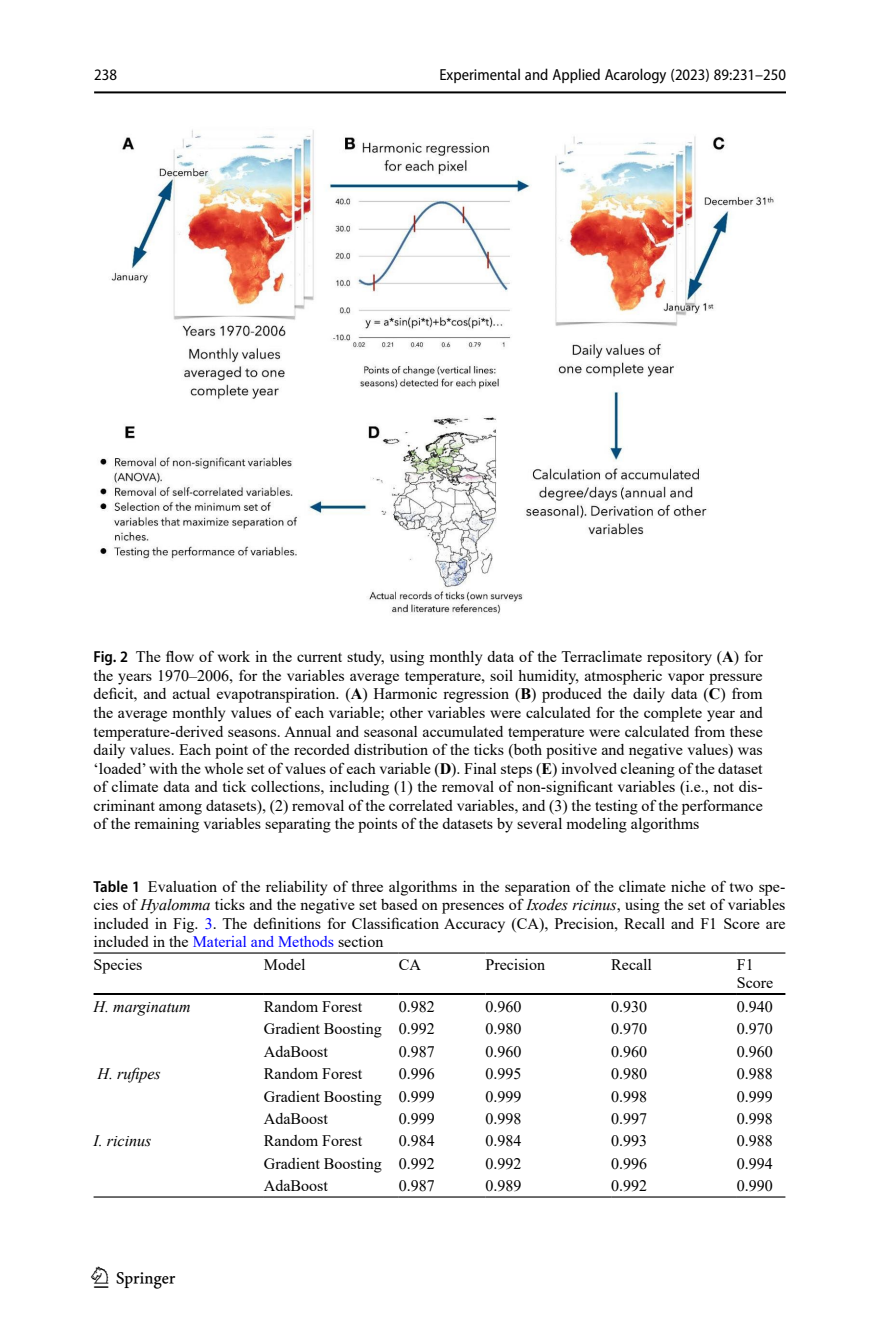
<style>
.page{position:relative;width:879px;height:1333px;background:#fff}
.page>*{position:absolute;margin:0;border:0;box-sizing:border-box;transform-origin:0 0}
.t1{font:30px "Springnew";color:#000}
.Figure_Caption{font:16px/18.4px "Times New Roman";color:#000;text-align:justify}
.Table_Caption{font:16px/18.4px "Times New Roman";color:#000;text-align:justify}
.Table_Body_Tab1_Deci{font:16px "Times New Roman";color:#000}
.Table_Body{font:16px "Times New Roman";color:#000}
.t2{font:semi-condensed 16px "Myriad Pro";color:#000}
.Table_Head{font:16px/18.4px "Times New Roman";color:#000}
.Table_Body-2{font:italic 16px "Times New Roman";color:#000}
.s1{font-family:"Myriad Pro";font-weight:600;font-stretch:semi-condensed}
.s2{font-weight:700}
.s3{font-style:italic}
.s4{color:#00f}
</style>
<div class="page">
<hr style="left:94px;top:91px;width:692px;height:2px;background:#000">
<hr style="left:94px;top:992px;width:170px;height:2px;background:#000">
<hr style="left:264px;top:952px;width:135px;height:1px;background:#000">
<hr style="left:264px;top:992px;width:135px;height:2px;background:#000">
<hr style="left:399px;top:952px;width:86px;height:1px;background:#000">
<hr style="left:399px;top:992px;width:86px;height:2px;background:#000">
<hr style="left:485px;top:952px;width:126px;height:1px;background:#000">
<hr style="left:485px;top:992px;width:126px;height:2px;background:#000">
<hr style="left:611px;top:952px;width:126px;height:1px;background:#000">
<hr style="left:611px;top:992px;width:126px;height:2px;background:#000">
<hr style="left:737px;top:952px;width:48px;height:1px;background:#000">
<hr style="left:737px;top:992px;width:48px;height:2px;background:#000">
<hr style="left:94px;top:1196px;width:170px;height:1px;background:#000">
<hr style="left:264px;top:1196px;width:135px;height:1px;background:#000">
<hr style="left:399px;top:1196px;width:86px;height:1px;background:#000">
<hr style="left:485px;top:1196px;width:126px;height:1px;background:#000">
<hr style="left:611px;top:1196px;width:126px;height:1px;background:#000">
<hr style="left:737px;top:1196px;width:48px;height:1px;background:#000">
<hr style="left:94px;top:952px;width:170px;height:1px;background:#000">
<img style="left:100px;top:129px;width:674px;height:486px">
<p class="t2" style="left:94px;top:66px;width:24px">238</p>
<p class="t2" style="left:439px;top:66px;width:348px">Experimental and Applied Acarology (2023) 89:231–250</p>
<p class="Figure_Caption" style="left:94px;top:647px;width:671px"><span class="s1">Fig. 2</span> The flow of work in the current study, using monthly data of the Terraclimate repository (<span class="s2">A</span>) for the years 1970–2006, for the variables average temperature, soil humidity, atmospheric vapor pressure deficit, and actual evapotranspiration. (<span class="s2">A</span>) Harmonic regression (<span class="s2">B</span>) produced the daily data (<span class="s2">C</span>) from the average monthly values of each variable; other variables were calculated for the complete year and temperature-derived seasons. Annual and seasonal accumulated temperature were calculated from these daily values. Each point of the recorded distribution of the ticks (both positive and negative values) was ‘loaded’ with the whole set of values of each variable (<span class="s2">D</span>). Final steps (<span class="s2">E</span>) involved cleaning of the dataset of climate data and tick collections, including (1) the removal of non-significant variables (i.e., not dis&shy;criminant among datasets), (2) removal of the correlated variables, and (3) the testing of the performance of the remaining variables separating the points of the datasets by several modeling algorithms</p>
<p class="Table_Caption" style="left:94px;top:876px;width:693px"><span class="s1">Table 1</span> Evaluation of the reliability of three algorithms in the separation of the climate niche of two spe&shy;cies of <span class="s3">Hyalomma</span> ticks and the negative set based on presences of <span class="s3">Ixodes ricinus</span>, using the set of variables included in Fig. <span class="s4">3</span>. The definitions for Classification Accuracy (CA), Precision, Recall and F1 Score are included in the <span class="s4">Material and Methods</span> section</p>
<p class="Table_Head" style="left:94px;top:954px;width:50px">Species</p>
<p class="Table_Head" style="left:264px;top:954px;width:43px">Model</p>
<p class="Table_Head" style="left:399px;top:954px;width:24px">CA</p>
<p class="Table_Head" style="left:485px;top:954px;width:61px">Precision</p>
<p class="Table_Head" style="left:611px;top:954px;width:42px">Recall</p>
<p class="Table_Head" style="left:737px;top:954px;width:38px">F1<br>Score</p>
<p class="Table_Body-2" style="left:94px;top:995px;width:99px">H. marginatum</p>
<p class="Table_Body" style="left:264px;top:995px;width:100px">Random Forest</p>
<p class="Table_Body_Tab1_Deci" style="left:399px;top:995px;width:37px">0.982</p>
<p class="Table_Body_Tab1_Deci" style="left:485px;top:995px;width:37px">0.960</p>
<p class="Table_Body_Tab1_Deci" style="left:611px;top:995px;width:37px">0.930</p>
<p class="Table_Body_Tab1_Deci" style="left:737px;top:995px;width:37px">0.940</p>
<p class="Table_Body" style="left:264px;top:1017px;width:119px">Gradient Boosting</p>
<p class="Table_Body_Tab1_Deci" style="left:399px;top:1017px;width:37px">0.992</p>
<p class="Table_Body_Tab1_Deci" style="left:485px;top:1017px;width:37px">0.980</p>
<p class="Table_Body_Tab1_Deci" style="left:611px;top:1017px;width:37px">0.970</p>
<p class="Table_Body_Tab1_Deci" style="left:737px;top:1017px;width:37px">0.970</p>
<p class="Table_Body" style="left:264px;top:1039px;width:66px">AdaBoost</p>
<p class="Table_Body_Tab1_Deci" style="left:399px;top:1039px;width:37px">0.987</p>
<p class="Table_Body_Tab1_Deci" style="left:485px;top:1039px;width:37px">0.960</p>
<p class="Table_Body_Tab1_Deci" style="left:611px;top:1039px;width:37px">0.960</p>
<p class="Table_Body_Tab1_Deci" style="left:737px;top:1039px;width:37px">0.960</p>
<p class="Table_Body-2" style="left:98px;top:1062px;width:65px">H. rufipes</p>
<p class="Table_Body" style="left:264px;top:1062px;width:100px">Random Forest</p>
<p class="Table_Body_Tab1_Deci" style="left:399px;top:1062px;width:37px">0.996</p>
<p class="Table_Body_Tab1_Deci" style="left:485px;top:1062px;width:37px">0.995</p>
<p class="Table_Body_Tab1_Deci" style="left:611px;top:1062px;width:37px">0.980</p>
<p class="Table_Body_Tab1_Deci" style="left:737px;top:1062px;width:37px">0.988</p>
<p class="Table_Body" style="left:264px;top:1084px;width:119px">Gradient Boosting</p>
<p class="Table_Body_Tab1_Deci" style="left:399px;top:1084px;width:37px">0.999</p>
<p class="Table_Body_Tab1_Deci" style="left:485px;top:1084px;width:37px">0.999</p>
<p class="Table_Body_Tab1_Deci" style="left:611px;top:1084px;width:37px">0.998</p>
<p class="Table_Body_Tab1_Deci" style="left:737px;top:1084px;width:37px">0.999</p>
<p class="Table_Body" style="left:264px;top:1107px;width:66px">AdaBoost</p>
<p class="Table_Body_Tab1_Deci" style="left:399px;top:1107px;width:37px">0.999</p>
<p class="Table_Body_Tab1_Deci" style="left:485px;top:1107px;width:37px">0.998</p>
<p class="Table_Body_Tab1_Deci" style="left:611px;top:1107px;width:37px">0.997</p>
<p class="Table_Body_Tab1_Deci" style="left:737px;top:1107px;width:37px">0.998</p>
<p class="Table_Body-2" style="left:94px;top:1129px;width:59px">I. ricinus</p>
<p class="Table_Body" style="left:264px;top:1129px;width:100px">Random Forest</p>
<p class="Table_Body_Tab1_Deci" style="left:399px;top:1129px;width:37px">0.984</p>
<p class="Table_Body_Tab1_Deci" style="left:485px;top:1129px;width:37px">0.984</p>
<p class="Table_Body_Tab1_Deci" style="left:611px;top:1129px;width:37px">0.993</p>
<p class="Table_Body_Tab1_Deci" style="left:737px;top:1129px;width:37px">0.988</p>
<p class="Table_Body" style="left:264px;top:1152px;width:119px">Gradient Boosting</p>
<p class="Table_Body_Tab1_Deci" style="left:399px;top:1152px;width:37px">0.992</p>
<p class="Table_Body_Tab1_Deci" style="left:485px;top:1152px;width:37px">0.992</p>
<p class="Table_Body_Tab1_Deci" style="left:611px;top:1152px;width:37px">0.996</p>
<p class="Table_Body_Tab1_Deci" style="left:737px;top:1152px;width:37px">0.994</p>
<p class="Table_Body" style="left:264px;top:1174px;width:66px">AdaBoost</p>
<p class="Table_Body_Tab1_Deci" style="left:399px;top:1174px;width:37px">0.987</p>
<p class="Table_Body_Tab1_Deci" style="left:485px;top:1174px;width:37px">0.989</p>
<p class="Table_Body_Tab1_Deci" style="left:611px;top:1174px;width:37px">0.992</p>
<p class="Table_Body_Tab1_Deci" style="left:737px;top:1174px;width:37px">0.990</p>
<h1 class="t1" style="left:94px;top:1260px;width:83px">1 3</h1>
</div>
